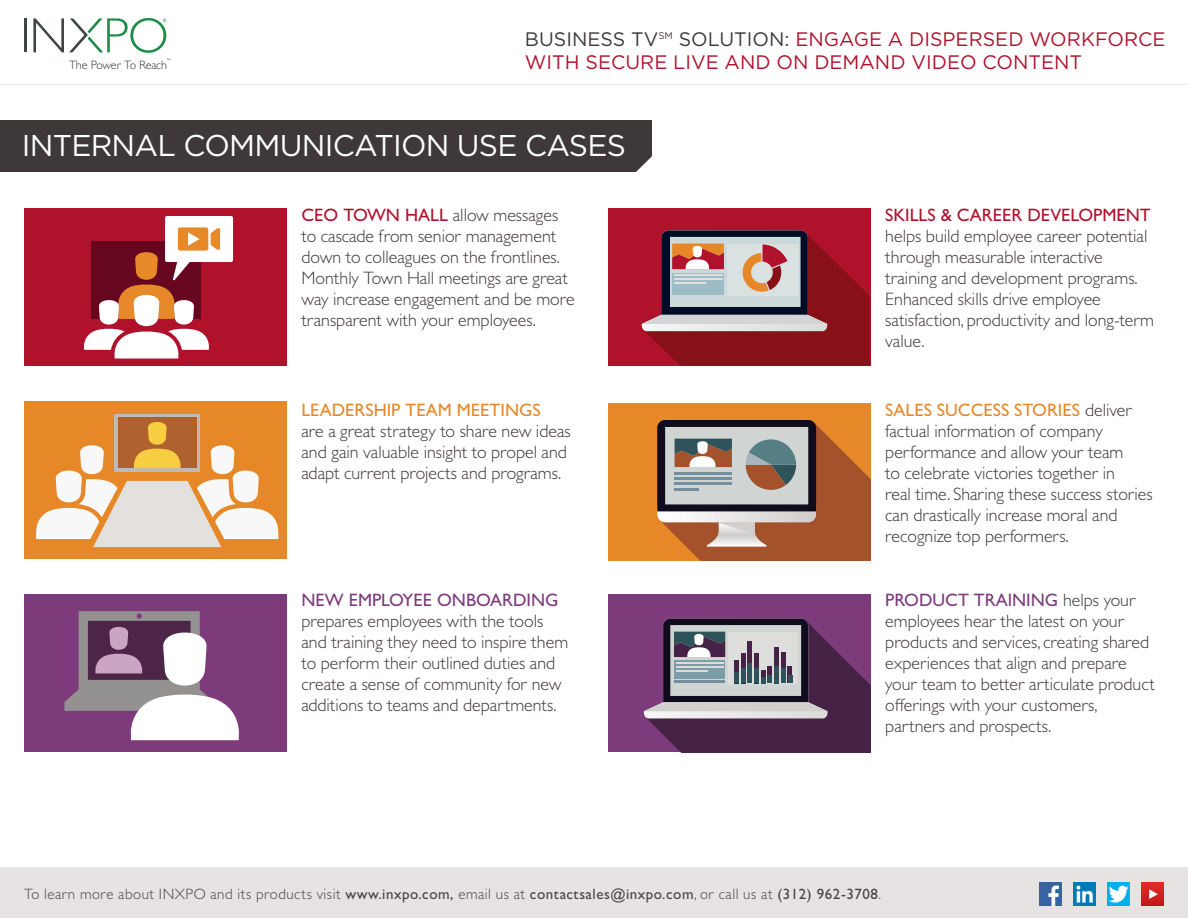
<style>
.page{position:relative;width:1188px;height:918px;background:#fff}
.page>*{position:absolute;margin:0;border:0;box-sizing:border-box;transform-origin:0 0}
.t1{font:30px "Gotham";letter-spacing:-.025em;color:#fff}
.t2{font:19.5px/23.4px "Gotham";color:#b0122c}
.t3{font:300 18px/21px "Gill Sans MT Std";color:#3e3839}
.t4{font:500 18px "Gill Sans MT Std";color:#b0122c}
.t5{font:500 18px "Gill Sans MT Std";color:#e78828}
.t6{font:500 18px "Gill Sans MT Std";color:#7d3b7c}
.t7{font:300 15px "Gill Sans MT Std";letter-spacing:.035em;color:#4b4444}
.t8{font:300 12.15px "Gill Sans MT Std";letter-spacing:-.025em;color:#3f3939}
.t9{font:300 6.45px "Gotham";color:#404542}
.s1{color:#3e3839}
.s2{font-weight:500;color:#b0122c}
.s3{font-weight:500;color:#e78828}
.s4{font-weight:500;color:#7d3b7c}
.s5{font-weight:500}
</style>
<div class="page">
<div style="left:0;top:868px;width:1188px;height:50px;background:#e6e3e2"></div>
<hr style="left:24px;top:18px;width:3px;height:34px;background:#404542">
<svg style="left:33px;top:18px;width:133px;height:35px"></svg>
<hr style="left:0;top:84px;width:1188px;height:1px;background:#d4d0ce">
<img style="left:1040px;top:883px;width:22px;height:22px">
<img style="left:1142px;top:883px;width:22px;height:22px">
<img style="left:1108px;top:883px;width:22px;height:22px">
<img style="left:1073px;top:883px;width:23px;height:22px">
<div style="left:608px;top:404px;width:262px;height:157px;background:#e78828"></div>
<svg style="left:657px;top:420px;width:213px;height:141px"></svg>
<div style="left:0;top:120px;width:651px;height:51px;background:#3e3839"></div>
<svg style="left:622px;top:151px;width:30px;height:21px"></svg>
<div style="left:24px;top:208px;width:262px;height:158px;background:#b0122c"></div>
<svg style="left:84px;top:216px;width:149px;height:143px"></svg>
<div style="left:24px;top:595px;width:262px;height:157px;background:#7d3b7c"></div>
<svg style="left:64px;top:611px;width:175px;height:129px"></svg>
<div style="left:24px;top:402px;width:262px;height:157px;background:#e78828"></div>
<div style="left:114px;top:414px;width:86px;height:57px;background:linear-gradient(to right,#bebab7,#bebab7)"></div>
<div style="left:118px;top:418px;width:79px;height:50px;background:#af622d"></div>
<svg style="left:36px;top:420px;width:242px;height:127px"></svg>
<div style="left:608px;top:595px;width:262px;height:157px;background:#7d3b7c"></div>
<svg style="left:644px;top:619px;width:226px;height:133px"></svg>
<hr style="left:676px;top:662px;width:48px;height:2px;background:#dedbd8">
<hr style="left:676px;top:666px;width:48px;height:2px;background:#dedbd8">
<hr style="left:676px;top:670px;width:31px;height:2px;background:#dedbd8">
<div style="left:608px;top:208px;width:262px;height:158px;background:#b0122c"></div>
<svg style="left:642px;top:230px;width:228px;height:136px"></svg>
<p class="t9" style="left:166px;top:57px;width:6px">™</p>
<p class="t8" style="left:69px;top:58px;width:100px">The Power To Reach</p>
<p class="t2" style="left:525px;top:27px;width:642px"><span class="s1">BUSINESS TV</span><sup>SM</sup> <span class="s1">SOLUTION:</span> ENGAGE A DISPERSED WORKFORCE<br>WITH SECURE LIVE AND ON DEMAND VIDEO CONTENT</p>
<h1 class="t1" style="left:22px;top:126px;width:606px">INTERNAL COMMUNICATION USE CASES</h1>
<p class="t3" style="left:302px;top:204px;width:275px"><span class="s2">CEO TOWN HALL</span> allow messages to cascade from senior management down to colleagues on the frontlines.<br>Monthly Town Hall meetings are great way increase engagement and be more transparent with your employees.</p>
<p class="t4" style="left:885px;top:204px;width:267px">SKILLS &amp; CAREER DEVELOPMENT</p>
<p class="t3" style="left:885px;top:225px;width:270px">helps build employee career potential through measurable interactive training and development programs.<br>Enhanced skills drive employee satisfaction, productivity and long-term value.</p>
<p class="t5" style="left:302px;top:399px;width:241px">LEADERSHIP TEAM MEETINGS</p>
<p class="t3" style="left:302px;top:420px;width:271px">are a great strategy to share new ideas and gain valuable insight to propel and adapt current projects and programs.</p>
<p class="t6" style="left:302px;top:590px;width:258px">NEW EMPLOYEE ONBOARDING</p>
<p class="t3" style="left:302px;top:611px;width:268px">prepares employees with the tools and training they need to inspire them to perform their outlined duties and create a sense of community for new additions to teams and departments.</p>
<p class="t3" style="left:885px;top:399px;width:269px"><span class="s3">SALES SUCCESS STORIES</span> deliver factual information of company performance and allow your team<br>to celebrate victories together in<br>real time. Sharing these success stories can drastically increase moral and recognize top performers.</p>
<p class="t3" style="left:885px;top:590px;width:271px"><span class="s4">PRODUCT TRAINING</span> helps your employees hear the latest on your products and services, creating shared experiences that align and prepare your team to better articulate product offerings with your customers, partners and prospects.</p>
<p class="t7" style="left:24px;top:884px;width:859px">To learn more about INXPO and its products visit <span class="s5">www.inxpo.com,</span> email us at <span class="s5">contactsales@inxpo.com</span>, or call us at <span class="s5">(312) 962-3708</span>.</p>
</div>
